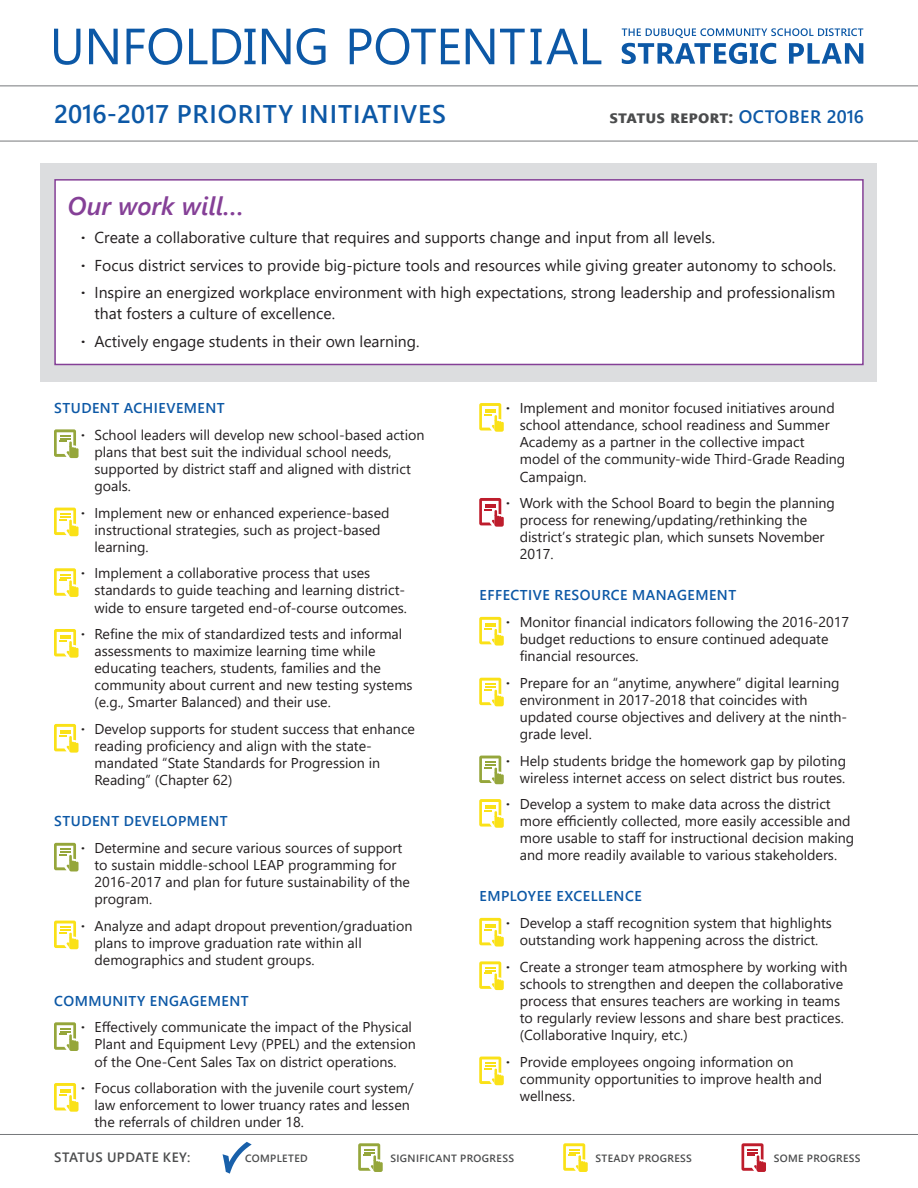
<style>
.page{position:relative;width:918px;height:1188px;background:#fff}
.page>*{position:absolute;margin:0;border:0;box-sizing:border-box;transform-origin:0 0}
.t1{font:600 25.5px "Segoe UI";letter-spacing:.035em;color:#0c58a6}
.t2{font:italic 600 25.5px "Segoe UI";color:#854097}
.t3{font:700 18px "Segoe UI";color:#4b4c4d}
.t4{font:15.75px/21px "Segoe UI";color:#231f20}
.t5{font:14.25px/17.1px "Segoe UI";color:#231f20}
.t6{font:600 14.25px "Segoe UI";letter-spacing:.035em;color:#0c58a6}
.t7{font:600 13.5px "Segoe UI";letter-spacing:.035em;color:#4b4c4d}
.t8{font:600 10.5px "Segoe UI";letter-spacing:.035em;color:#4b4c4d}
.s1{font-weight:600;color:#0c58a6}
.s2{font-weight:700}
</style>
<div class="page">
<div style="left:40px;top:163px;width:838px;height:218px;background:#dcdddf"></div>
<div style="left:54px;top:179px;width:810px;height:186px;background:#fff;border:2px solid #854097"></div>
<svg style="left:54px;top:28px;width:547px;height:37px"></svg>
<svg style="left:622px;top:28px;width:241px;height:36px"></svg>
<svg style="left:0;top:86px;width:918px;height:55px"></svg>
<svg style="left:54px;top:429px;width:25px;height:29px"></svg>
<svg style="left:54px;top:508px;width:25px;height:28px"></svg>
<svg style="left:54px;top:568px;width:25px;height:29px"></svg>
<svg style="left:54px;top:629px;width:25px;height:29px"></svg>
<svg style="left:54px;top:724px;width:25px;height:29px"></svg>
<svg style="left:54px;top:843px;width:25px;height:28px"></svg>
<svg style="left:54px;top:921px;width:25px;height:28px"></svg>
<svg style="left:54px;top:1083px;width:25px;height:29px"></svg>
<svg style="left:54px;top:1022px;width:25px;height:29px"></svg>
<svg style="left:479px;top:403px;width:25px;height:29px"></svg>
<svg style="left:479px;top:498px;width:25px;height:29px"></svg>
<svg style="left:479px;top:617px;width:25px;height:29px"></svg>
<svg style="left:479px;top:678px;width:25px;height:28px"></svg>
<svg style="left:479px;top:756px;width:25px;height:28px"></svg>
<svg style="left:479px;top:799px;width:25px;height:29px"></svg>
<svg style="left:479px;top:918px;width:25px;height:29px"></svg>
<svg style="left:479px;top:961px;width:25px;height:29px"></svg>
<svg style="left:479px;top:1057px;width:25px;height:28px"></svg>
<svg style="left:0;top:1134px;width:918px;height:22px"></svg>
<svg style="left:358px;top:1143px;width:25px;height:29px"></svg>
<svg style="left:563px;top:1143px;width:25px;height:29px"></svg>
<svg style="left:741px;top:1143px;width:25px;height:29px"></svg>
<svg style="left:223px;top:1142px;width:29px;height:32px"></svg>
<p class="t1" style="left:54px;top:94px;width:394px">2016-2017 PRIORITY INITIATIVES</p>
<p class="t3" style="left:609px;top:102px;width:256px">status report: <span class="s1">OCTOBER 2016</span></p>
<p class="t2" style="left:68px;top:186px;width:178px">Our work will…</p>
<p class="t4" style="left:81px;top:226px;width:636px"><span class="s2">·</span> Create a collaborative culture that requires and supports change and input from all levels.</p>
<p class="t4" style="left:81px;top:254px;width:757px"><span class="s2">·</span> Focus district services to provide big-picture tools and resources while giving greater autonomy to schools.</p>
<p class="t4" style="left:94px;top:282px;width:742px;text-indent:-14px"><span class="s2">·</span> Inspire an energized workplace environment with high expectations, strong leadership and professionalism that fosters a culture of excellence.</p>
<p class="t4" style="left:81px;top:331px;width:340px"><span class="s2">·</span> Actively engage students in their own learning.</p>
<p class="t6" style="left:54px;top:397px;width:172px">STUDENT ACHIEVEMENT</p>
<p class="t5" style="left:94px;top:426px;width:332px;text-indent:-14px"><span class="s2">·</span> School leaders will develop new school-based action plans that best suit the individual school needs, supported by district staff and aligned with district goals.</p>
<p class="t5" style="left:94px;top:504px;width:297px;text-indent:-14px"><span class="s2">·</span> Implement new or enhanced experience-based instructional strategies, such as project-based learning.</p>
<p class="t5" style="left:94px;top:564px;width:314px;text-indent:-14px"><span class="s2">·</span> Implement a collaborative process that uses standards to guide teaching and learning district&shy;wide to ensure targeted end-of-course outcomes.</p>
<p class="t5" style="left:94px;top:625px;width:320px;text-indent:-14px"><span class="s2">·</span> Refine the mix of standardized tests and informal assessments to maximize learning time while educating teachers, students, families and the community about current and new testing systems (e.g., Smarter Balanced) and their use.</p>
<p class="t5" style="left:94px;top:720px;width:322px;text-indent:-14px"><span class="s2">·</span> Develop supports for student success that enhance reading proficiency and align with the state&shy;mandated “State Standards for Progression in Reading” (Chapter 62)</p>
<p class="t6" style="left:54px;top:810px;width:175px">STUDENT DEVELOPMENT</p>
<p class="t5" style="left:94px;top:839px;width:317px;text-indent:-14px"><span class="s2">·</span> Determine and secure various sources of support to sustain middle-school LEAP programming for 2016-2017 and plan for future sustainability of the program.</p>
<p class="t5" style="left:94px;top:917px;width:319px;text-indent:-14px"><span class="s2">·</span> Analyze and adapt dropout prevention/graduation plans to improve graduation rate within all demographics and student groups.</p>
<p class="t6" style="left:54px;top:989px;width:196px">COMMUNITY ENGAGEMENT</p>
<p class="t5" style="left:94px;top:1018px;width:323px;text-indent:-14px"><span class="s2">·</span> Effectively communicate the impact of the Physical<br>Plant and Equipment Levy (PPEL) and the extension of the One-Cent Sales Tax on district operations.</p>
<p class="t5" style="left:94px;top:1079px;width:321px;text-indent:-14px"><span class="s2">·</span> Focus collaboration with the juvenile court system/ law enforcement to lower truancy rates and lessen the referrals of children under 18.</p>
<p class="t5" style="left:520px;top:399px;width:327px;text-indent:-14px"><span class="s2">·</span> Implement and monitor focused initiatives around school attendance, school readiness and Summer Academy as a partner in the collective impact model of the community-wide Third-Grade Reading Campaign.</p>
<p class="t5" style="left:520px;top:494px;width:317px;text-indent:-14px"><span class="s2">·</span> Work with the School Board to begin the planning process for renewing/updating/rethinking the district’s strategic plan, which sunsets November 2017.</p>
<p class="t6" style="left:480px;top:584px;width:258px">EFFECTIVE RESOURCE MANAGEMENT</p>
<p class="t5" style="left:520px;top:613px;width:331px;text-indent:-14px"><span class="s2">·</span> Monitor financial indicators following the 2016-2017 budget reductions to ensure continued adequate financial resources.</p>
<p class="t5" style="left:520px;top:674px;width:329px;text-indent:-14px"><span class="s2">·</span> Prepare for an “anytime, anywhere” digital learning environment in 2017-2018 that coincides with updated course objectives and delivery at the ninth&shy;grade level.</p>
<p class="t5" style="left:506px;top:752px;width:341px;text-align:right"><span class="s2">·</span> Help students bridge the homework gap by piloting wireless internet access on select district bus routes.</p>
<p class="t5" style="left:520px;top:795px;width:336px;text-indent:-14px"><span class="s2">·</span> Develop a system to make data across the district more efficiently collected, more easily accessible and more usable to staff for instructional decision making and more readily available to various stakeholders.</p>
<p class="t6" style="left:480px;top:885px;width:164px">EMPLOYEE EXCELLENCE</p>
<p class="t5" style="left:506px;top:914px;width:327px;text-align:center"><span class="s2">·</span> Develop a staff recognition system that highlights outstanding work happening across the district.</p>
<p class="t5" style="left:520px;top:958px;width:329px;text-indent:-14px"><span class="s2">·</span> Create a stronger team atmosphere by working with schools to strengthen and deepen the collaborative process that ensures teachers are working in teams to regularly review lessons and share best practices. (Collaborative Inquiry, etc.)</p>
<p class="t5" style="left:520px;top:1053px;width:304px;text-indent:-14px"><span class="s2">·</span> Provide employees ongoing information on community opportunities to improve health and wellness.</p>
<p class="t7" style="left:54px;top:1146px;width:138px">STATUS UPDATE KEY:</p>
<p class="t8" style="left:245px;top:1150px;width:64px">COMPLETED</p>
<p class="t8" style="left:390px;top:1150px;width:125px">SIGNIFICANT PROGRESS</p>
<p class="t8" style="left:595px;top:1150px;width:98px">STEADY PROGRESS</p>
<p class="t8" style="left:774px;top:1150px;width:88px">SOME PROGRESS</p>
</div>
